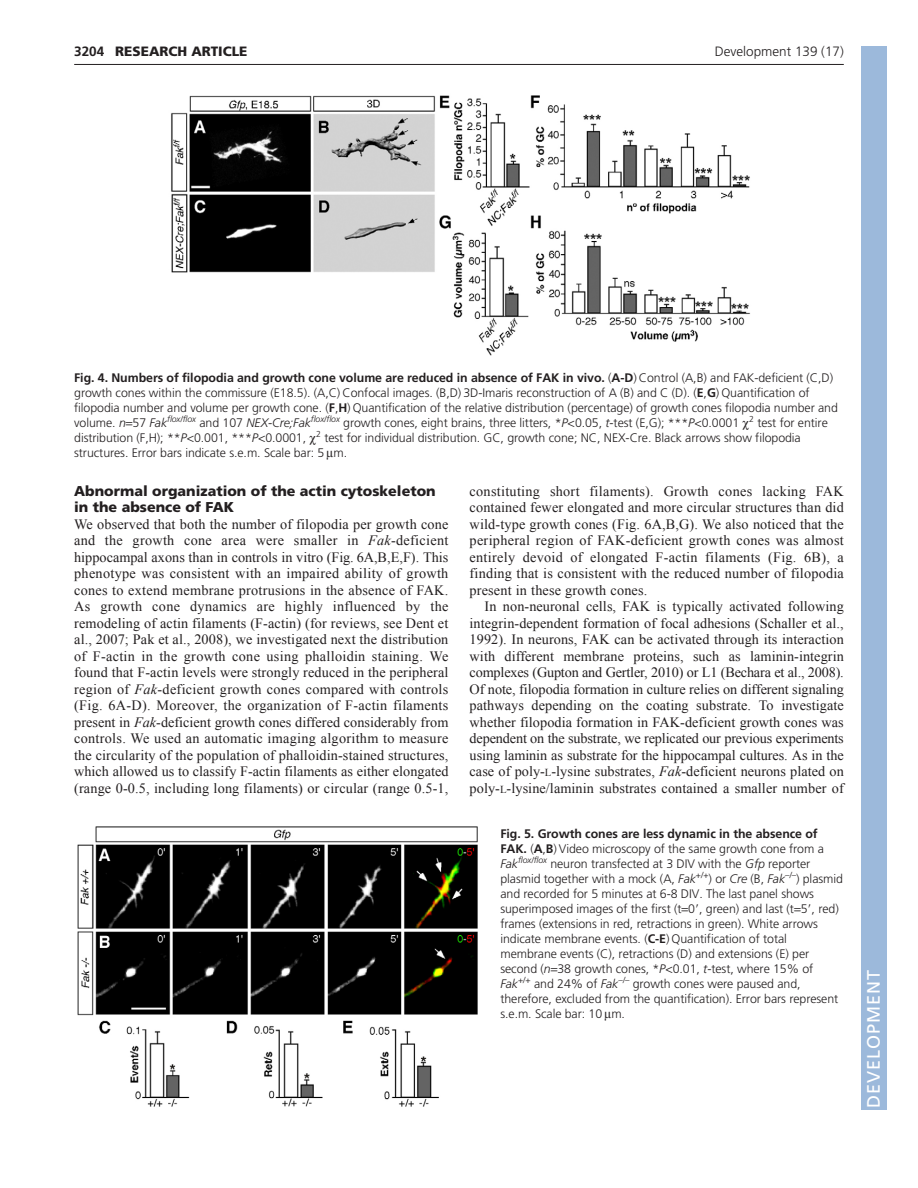
<style>
.page{position:relative;width:918px;height:1188px;background:#fff}
.page>*{position:absolute;margin:0;border:0;box-sizing:border-box;transform-origin:0 0}
.t1{font:18px "Frutiger LT Std";letter-spacing:.055em;color:#fff}
.t2{font:14.25px/16.5px "Times New Roman";letter-spacing:.01em;color:#231f20;text-align:justify}
.t3{font:900 14.25px/16.5px "Frutiger LT Std";color:#231f20}
.t4{font:300 13.5px "Frutiger LT Std";color:#231f20}
.t5{font:900 13.5px "Frutiger LT Std";color:#231f20}
.t6{font:700 13.5px "Frutiger LT Std";color:#231f20}
.t7{font:300 12.3px/15px "Frutiger LT Std";letter-spacing:-.005em;color:#231f20}
.s1{font-weight:700}
.s2{font-style:italic}
.s3{font-size:10.65px}
.s4{font-family:"Mathematical Pi One";font-weight:400}
</style>
<div class="page">
<hr style="left:74px;top:64px;width:770px;height:1px;background:#231f20">
<img style="left:171px;top:95px;width:579px;height:261px">
<img style="left:77px;top:826px;width:401px;height:281px">
<div style="left:861px;top:46px;width:25px;height:1064px;background:#9cb9db"></div>
<p class="t6" style="left:74px;top:46px;width:32px">3204</p>
<p class="t5" style="left:115px;top:46px;width:134px">RESEARCH ARTICLE</p>
<p class="t4" style="left:715px;top:46px;width:131px">Development 139 (17)</p>
<p class="t7" style="left:74px;top:371px;width:765px"><span class="s1">Fig. 4. Numbers of filopodia and growth cone volume are reduced in absence of FAK in vivo.</span> (<span class="s1">A-D</span>) Control (A,B) and FAK-deficient (C,D) growth cones within the commissure (E18.5). (A,C) Confocal images. (B,D) 3D-Imaris reconstruction of A (B) and C (D). (<span class="s1">E</span>,<span class="s1">G</span>) Quantification of filopodia number and volume per growth cone. (<span class="s1">F</span>,<span class="s1">H</span>) Quantification of the relative distribution (percentage) of growth cones filopodia number and volume. <span class="s2">n</span> 57 <span class="s2">Fak</span><sup>flox/flox</sup> and 107 <span class="s2">NEX-Cre;Fak</span><sup>flox/flox</sup> growth cones, eight brains, three litters, *<span class="s2">P</span>&lt;0.05, <span class="s2">t</span>-test (E,G); ***<span class="s2">P</span>&lt;0.0001 <sup>2</sup> test for entire distribution (F,H); **<span class="s2">P</span>&lt;0.001, ***<span class="s2">P</span>&lt;0.0001, <sup>2</sup> test for individual distribution. GC, growth cone; NC, NEX-Cre. Black arrows show filopodia structures. Error bars indicate s.e.m. Scale bar: 5 m.</p>
<p class="t3" style="left:74px;top:484px;width:363px">Abnormal organization of the actin cytoskeleton in the absence of FAK</p>
<p class="t2" style="left:74px;top:516px;width:376px">We observed that both the number of filopodia per growth cone and the growth cone area were smaller in <span class="s2">Fak</span>-deficient hippocampal axons than in controls in vitro (Fig. 6A,B,E,F). This phenotype was consistent with an impaired ability of growth cones to extend membrane protrusions in the absence of FAK.<br>As growth cone dynamics are highly influenced by the remodeling of actin filaments (F-actin) (for reviews, see Dent et al., 2007; Pak et al., 2008), we investigated next the distribution of F-actin in the growth cone using phalloidin staining. We found that F-actin levels were strongly reduced in the peripheral region of <span class="s2">Fak</span>-deficient growth cones compared with controls (Fig. 6A-D). Moreover, the organization of F-actin filaments present in <span class="s2">Fak</span>-deficient growth cones differed considerably from controls. We used an automatic imaging algorithm to measure the circularity of the population of phalloidin-stained structures, which allowed us to classify F-actin filaments as either elongated (range 0-0.5, including long filaments) or circular (range 0.5-1,</p>
<p class="t2" style="left:470px;top:483px;width:376px">constituting short filaments). Growth cones lacking FAK contained fewer elongated and more circular structures than did wild-type growth cones (Fig. 6A,B,G). We also noticed that the peripheral region of FAK-deficient growth cones was almost entirely devoid of elongated F-actin filaments (Fig. 6B), a finding that is consistent with the reduced number of filopodia present in these growth cones.</p>
<p class="t2" style="left:470px;top:598px;width:376px;text-indent:15px">In non-neuronal cells, FAK is typically activated following integrin-dependent formation of focal adhesions (Schaller et al., 1992). In neurons, FAK can be activated through its interaction with different membrane proteins, such as laminin-integrin complexes (Gupton and Gertler, 2010) or L1 (Bechara et al., 2008).<br>Of note, filopodia formation in culture relies on different signaling pathways depending on the coating substrate. To investigate whether filopodia formation in FAK-deficient growth cones was dependent on the substrate, we replicated our previous experiments using laminin as substrate for the hippocampal cultures. As in the case of poly-<span class="s3">L</span>-lysine substrates, <span class="s2">Fak</span>-deficient neurons plated on poly-<span class="s3">L</span>-lysine/laminin substrates contained a smaller number of</p>
<p class="t7" style="left:500px;top:827px;width:344px"><span class="s1">Fig. 5. Growth cones are less dynamic in the absence of FAK.</span> (<span class="s1">A</span>,<span class="s1">B</span>) Video microscopy of the same growth cone from a <span class="s2">Fak</span><sup>flox/flox</sup> neuron transfected at 3 DIV with the <span class="s2">Gfp</span> reporter plasmid together with a mock (A, <span class="s2">Fak</span><sup>+/+</sup>) or <span class="s2">Cre</span> (B, <span class="s2">Fak</span><sup>–/–</sup>) plasmid and recorded for 5 minutes at 6-8 DIV. The last panel shows superimposed images of the first (t 0<span class="s4">-</span>, green) and last (t 5<span class="s4">-</span>, red) frames (extensions in red, retractions in green). White arrows indicate membrane events. (<span class="s1">C-E</span>) Quantification of total membrane events (C), retractions (D) and extensions (E) per second (<span class="s2">n</span> 38 growth cones, *<span class="s2">P</span>&lt;0.01, <span class="s2">t</span>-test, where 15% of <span class="s2">Fak</span><sup>+/+</sup> and 24% of <span class="s2">Fak</span><sup>–/–</sup> growth cones were paused and, therefore, excluded from the quantification). Error bars represent s.e.m. Scale bar: 10 m.</p>
<p class="t1" style="left:863px;top:1108px;width:140px;rotate:-90deg">DEVELOPMENT</p>
</div>
